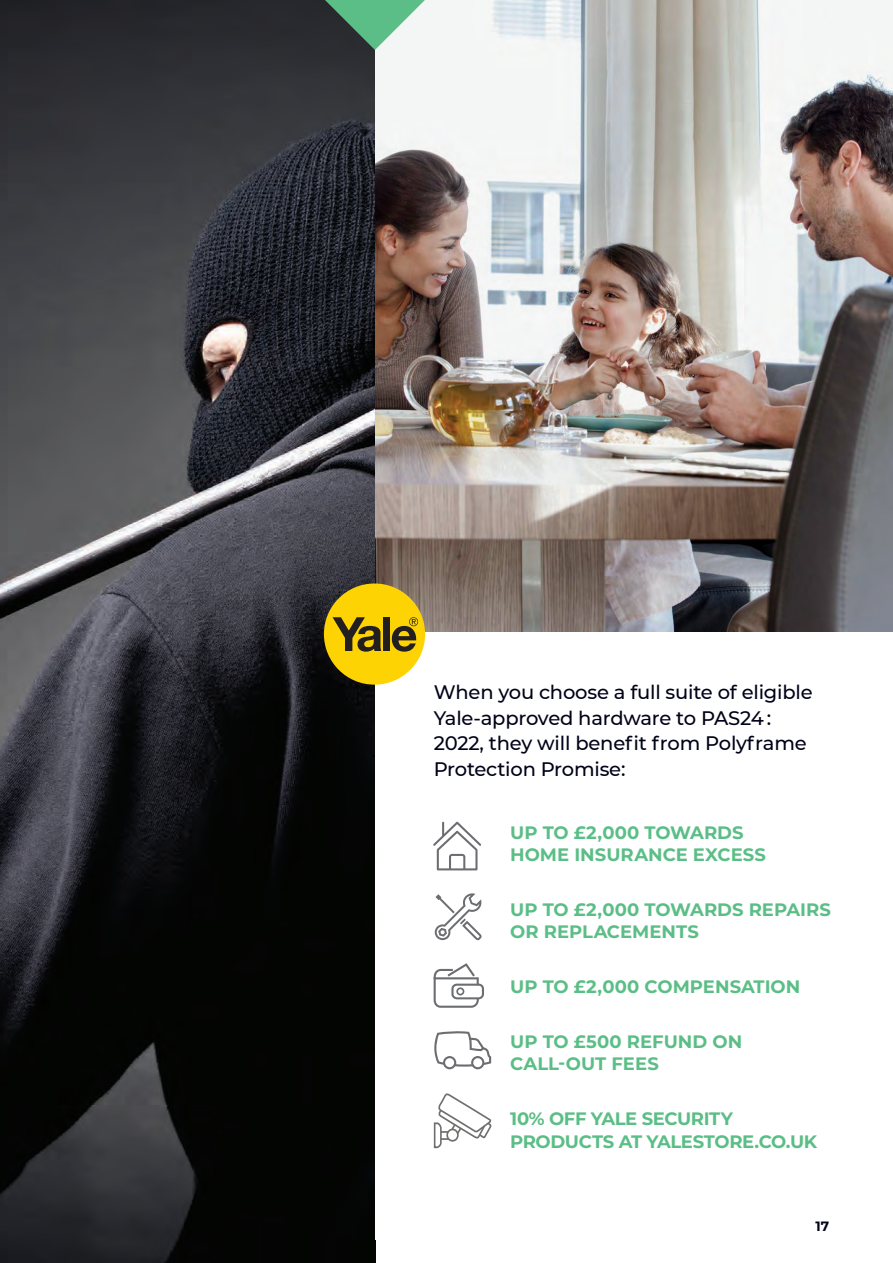
<style>
.page{position:relative;width:893px;height:1263px;background:#fff}
.page>*{position:absolute;margin:0;border:0;box-sizing:border-box;transform-origin:0 0}
.t1{font:500 19.5px/25.5px "Montserrat";letter-spacing:-.01em;color:#000217}
.t2{font:700 18px/22.5px "Montserrat";color:#5bbe86}
.t3{font:700 18px/22.5px "Montserrat";letter-spacing:-.02em;color:#5bbe86}
.t4{font:700 13.5px "Montserrat";color:#000217}
</style>
<div class="page">
<img style="left:0;top:0;width:375px;height:1263px">
<img style="left:375px;top:0;width:518px;height:631px">
<svg style="left:433px;top:821px;width:48px;height:49px"></svg>
<svg style="left:435px;top:893px;width:47px;height:47px"></svg>
<svg style="left:434px;top:1031px;width:57px;height:38px"></svg>
<svg style="left:434px;top:963px;width:50px;height:45px"></svg>
<svg style="left:433px;top:1093px;width:59px;height:55px"></svg>
<div style="left:324px;top:583px;width:101px;height:102px;background:#fed304;border-radius:50%"></div>
<svg style="left:333px;top:617px;width:48px;height:35px"></svg>
<div style="left:383px;top:617px;width:7px;height:34px;background:#231f20"></div>
<svg style="left:392px;top:617px;width:26px;height:35px"></svg>
<svg style="left:251px;top:0;width:250px;height:82px"></svg>
<p class="t1" style="left:434px;top:679px;width:380px">When you choose a full suite of eligible Yale-approved hardware to PAS24 :<br>2022, they will benefit from Polyframe Protection Promise:</p>
<p class="t2" style="left:510px;top:820px;width:257px">UP TO £2,000 TOWARDS<br>HOME INSURANCE EXCESS</p>
<p class="t2" style="left:510px;top:897px;width:322px">UP TO £2,000 TOWARDS REPAIRS<br>OR REPLACEMENTS</p>
<p class="t2" style="left:510px;top:974px;width:292px">UP TO £2,000 COMPENSATION</p>
<p class="t2" style="left:510px;top:1029px;width:233px">UP TO £500 REFUND ON<br>CALL-OUT FEES</p>
<p class="t3" style="left:510px;top:1106px;width:308px">10% OFF YALE SECURITY<br>PRODUCTS AT YALESTORE.CO.UK</p>
<p class="t4" style="left:815px;top:1216px;width:15px">17</p>
</div>
